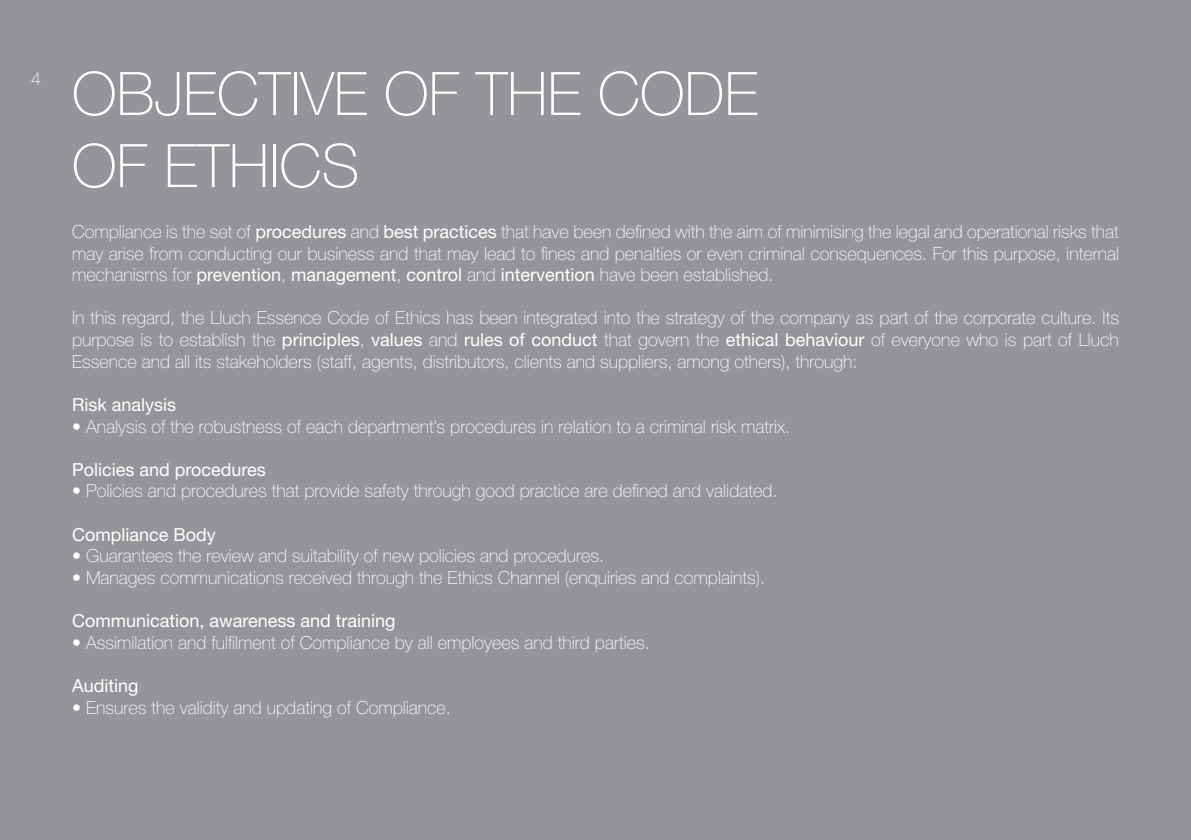
<style>
.page{position:relative;width:1191px;height:840px;background:#fff}
.page>*{position:absolute;margin:0;border:0;box-sizing:border-box;transform-origin:0 0}
.t1{font:100 60px "Helvetica Neue LT Std";color:#fff}
.t2{font:100 18px/21.6px "Helvetica Neue LT Std";color:#fff;text-align:justify}
.t3{font:18px "Helvetica Neue LT Std";color:#fff}
.s1{font-weight:400}
</style>
<div class="page">
<div style="left:0;top:0;width:1191px;height:839px;background:#939598"></div>
<p class="t2" style="left:31px;top:68px;width:12px">4</p>
<p class="t1" style="left:72px;top:59px;width:687px">OBJECTIVE OF THE CODE</p>
<p class="t1" style="left:72px;top:131px;width:289px">OF ETHICS</p>
<p class="t2" style="left:72px;top:220px;width:1048px">Compliance is the set of <span class="s1">procedures</span> and <span class="s1">best practices</span> that have been defined with the aim of minimising the legal and operational risks that may arise from conducting our business and that may lead to fines and penalties or even criminal consequences. For this purpose, internal mechanisms for <span class="s1">prevention</span>, <span class="s1">management</span>, <span class="s1">control</span> and <span class="s1">intervention</span> have been established.</p>
<p class="t2" style="left:72px;top:307px;width:1048px">In this regard, the Lluch Essence Code of Ethics has been integrated into the strategy of the company as part of the corporate culture. Its purpose is to establish the <span class="s1">principles</span>, <span class="s1">values</span> and <span class="s1">rules of conduct</span> that govern the <span class="s1">ethical behaviour</span> of everyone who is part of Lluch Essence and all its stakeholders (staff, agents, distributors, clients and suppliers, among others), through:</p>
<p class="t3" style="left:72px;top:393px;width:106px">Risk analysis</p>
<p class="t2" style="left:72px;top:415px;width:719px">• Analysis of the robustness of each department’s procedures in relation to a criminal risk matrix.</p>
<p class="t3" style="left:72px;top:458px;width:195px">Policies and procedures</p>
<p class="t2" style="left:72px;top:480px;width:707px">• Policies and procedures that provide safety through good practice are defined and validated.</p>
<p class="t3" style="left:72px;top:523px;width:145px">Compliance Body</p>
<p class="t2" style="left:72px;top:544px;width:534px">• Guarantees the review and suitability of new policies and procedures.</p>
<p class="t2" style="left:72px;top:566px;width:694px">• Manages communications received through the Ethics Channel (enquiries and complaints).</p>
<p class="t3" style="left:72px;top:609px;width:325px">Communication, awareness and training</p>
<p class="t2" style="left:72px;top:631px;width:579px">• Assimilation and fulfilment of Compliance by all employees and third parties.</p>
<p class="t3" style="left:72px;top:674px;width:68px">Auditing</p>
<p class="t2" style="left:72px;top:696px;width:380px">• Ensures the validity and updating of Compliance.</p>
</div>
